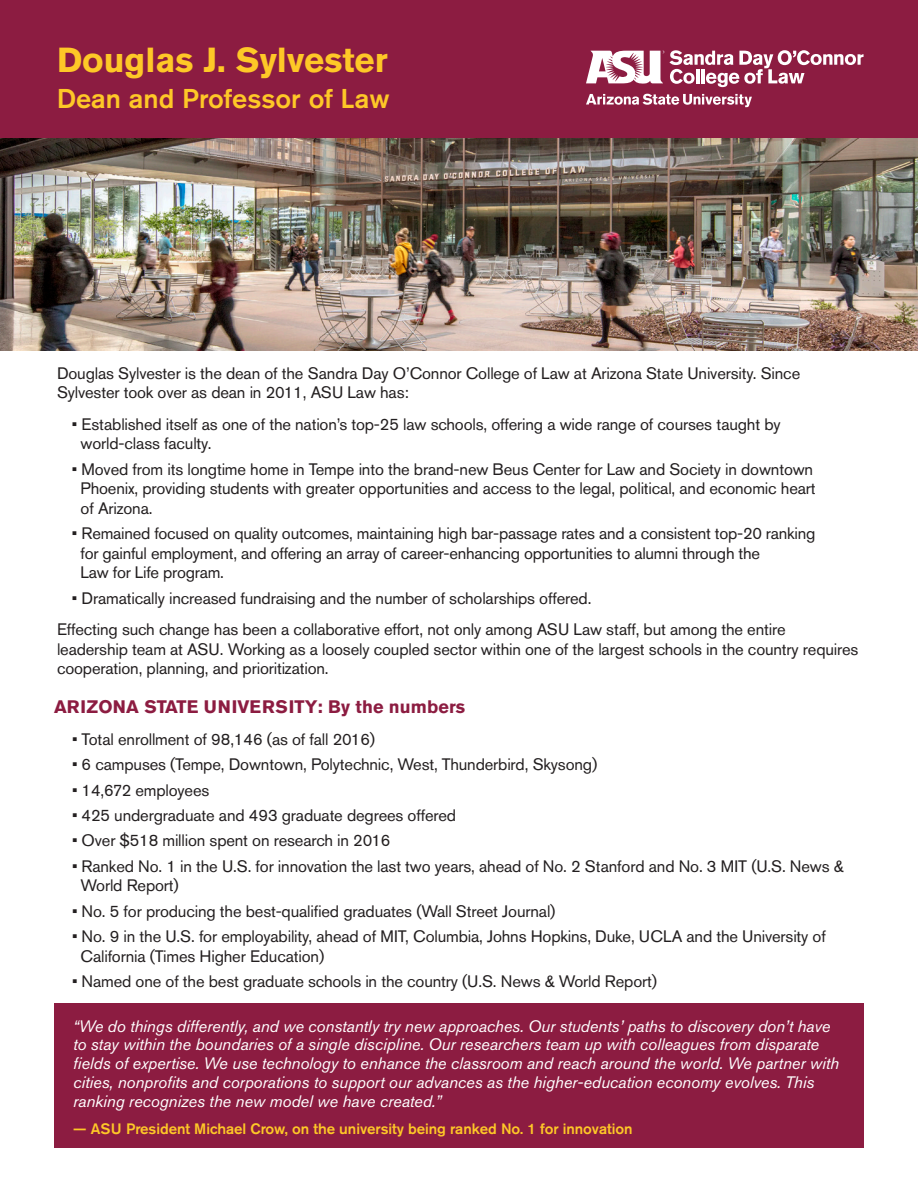
<style>
.page{position:relative;width:918px;height:1188px;background:#fff}
.page>*{position:absolute;margin:0;border:0;box-sizing:border-box;transform-origin:0 0}
.t1{font:700 34.5px "Akzidenz Grotesk Std";color:#fec827}
.t2{font:500 27px "Akzidenz Grotesk Std";color:#fec827}
.t3{font:700 18px "Akzidenz Grotesk Std";letter-spacing:.005em;color:#8c1c41}
.t4{font:16.5px/19.5px "Akzidenz Grotesk Std";letter-spacing:-.01em;color:#231f20}
.t5{font:italic 16.5px/18.8px "Akzidenz Grotesk Std";letter-spacing:-.005em;color:#fff}
.t6{font:500 15px "Akzidenz Grotesk Std";letter-spacing:-.005em;color:#fec827}
</style>
<div class="page">
<div style="left:0;top:0;width:918px;height:142px;background:#8c1c41"></div>
<svg style="left:586px;top:94px;width:166px;height:13px"></svg>
<svg style="left:586px;top:50px;width:278px;height:37px"></svg>
<img style="left:0;top:139px;width:918px;height:212px">
<div style="left:54px;top:1004px;width:810px;height:144px;background:#8c1c41"></div>
<h1 class="t1" style="left:57px;top:40px;width:332px">Douglas J. Sylvester</h1>
<h2 class="t2" style="left:57px;top:82px;width:334px">Dean and Professor of Law</h2>
<p class="t4" style="left:57px;top:363px;width:745px">Douglas Sylvester is the dean of the Sandra Day O’Connor College of Law at Arizona State University. Since<br>Sylvester took over as dean in 2011, ASU Law has:</p>
<p class="t4" style="left:81px;top:414px;width:702px;text-indent:-9px">• Established itself as one of the nation’s top-25 law schools, offering a wide range of courses taught by world-class faculty.</p>
<p class="t4" style="left:81px;top:459px;width:737px;text-indent:-9px">• Moved from its longtime home in Tempe into the brand-new Beus Center for Law and Society in downtown<br>Phoenix, providing students with greater opportunities and access to the legal, political, and economic heart of Arizona.</p>
<p class="t4" style="left:80px;top:523px;width:736px;text-indent:-8px">• Remained focused on quality outcomes, maintaining high bar-passage rates and a consistent top-20 ranking for gainful employment, and offering an array of career-enhancing opportunities to alumni through the<br>Law for Life program.</p>
<p class="t4" style="left:57px;top:582px;width:730px;line-height:31.5px;text-indent:15px">• Dramatically increased fundraising and the number of scholarships offered.<br>Effecting such change has been a collaborative effort, not only among ASU Law staff, but among the entire</p>
<p class="t4" style="left:57px;top:639px;width:803px">leadership team at ASU. Working as a loosely coupled sector within one of the largest schools in the country requires cooperation, planning, and prioritization.</p>
<p class="t3" style="left:54px;top:696px;width:413px">ARIZONA STATE UNIVERSITY: By the numbers</p>
<p class="t4" style="left:72px;top:729px;width:305px">• Total enrollment of 98,146 (as of fall 2016)</p>
<p class="t4" style="left:72px;top:754px;width:527px">• 6 campuses (Tempe, Downtown, Polytechnic, West, Thunderbird, Skysong)</p>
<p class="t4" style="left:72px;top:780px;width:139px">• 14,672 employees</p>
<p class="t4" style="left:72px;top:805px;width:386px">• 425 undergraduate and 493 graduate degrees offered</p>
<p class="t4" style="left:72px;top:831px;width:320px">• Over $518 million spent on research in 2016</p>
<p class="t4" style="left:81px;top:856px;width:765px;text-indent:-9px">• Ranked No. 1 in the U.S. for innovation the last two years, ahead of No. 2 Stanford and No. 3 MIT (U.S. News &amp;<br>World Report)</p>
<p class="t4" style="left:72px;top:901px;width:485px">• No. 5 for producing the best-qualified graduates (Wall Street Journal)</p>
<p class="t4" style="left:81px;top:927px;width:747px;text-indent:-9px">• No. 9 in the U.S. for employability, ahead of MIT, Columbia, Johns Hopkins, Duke, UCLA and the University of<br>California (Times Higher Education)</p>
<p class="t4" style="left:72px;top:972px;width:587px">• Named one of the best graduate schools in the country (U.S. News &amp; World Report)</p>
<p class="t5" style="left:73px;top:1016px;width:767px">“We do things differently, and we constantly try new approaches. Our students’ paths to discovery don’t have to stay within the boundaries of a single discipline. Our researchers team up with colleagues from disparate fields of expertise. We use technology to enhance the classroom and reach around the world. We partner with cities, nonprofits and corporations to support our advances as the higher-education economy evolves. This ranking recognizes the new model we have created.”</p>
<p class="t6" style="left:73px;top:1120px;width:561px">— ASU President Michael Crow, on the university being ranked No. 1 for innovation</p>
</div>
